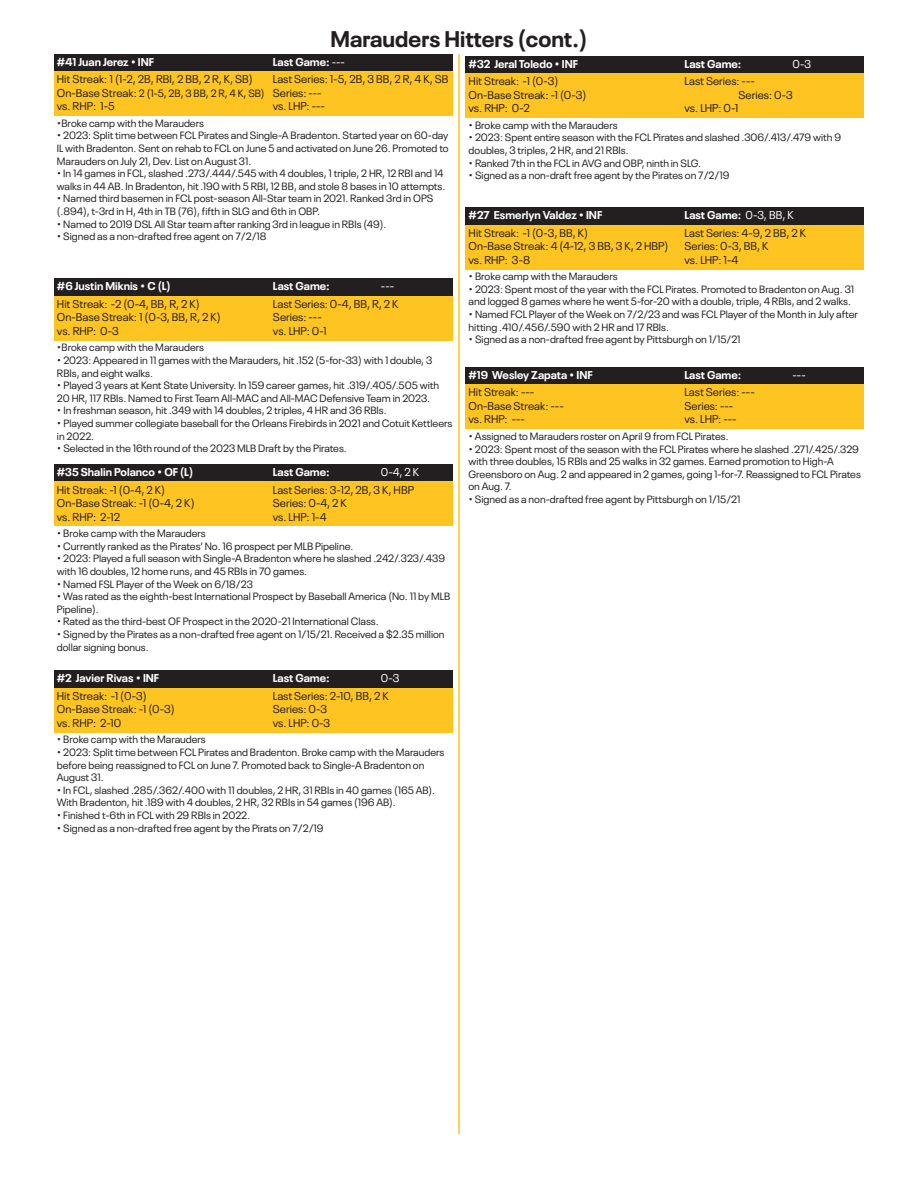
<style>
.page{position:relative;width:918px;height:1188px;background:#fff}
.page>*{position:absolute;margin:0;border:0;box-sizing:border-box;transform-origin:0 0}
.t1{font:700 22.5px "Neue Plak";color:#231f20}
.t2{font:11.25px "Neue Plak";color:#231f20}
.t3{font:700 11.25px "Neue Plak";color:#fff}
.t4{font:11.25px "Neue Plak";color:#fff}
.t5{font:10.5px/12.6px "Neue Plak";color:#231f20}
.s1{font-weight:400}
.s2{font-size:10.5px}
</style>
<div class="page">
<hr style="left:458px;top:54px;width:2px;height:1080px;background:#fec422">
<div style="left:54px;top:279px;width:398px;height:17px;background:#231f20"></div>
<div style="left:54px;top:296px;width:398px;height:44px;background:#fec422"></div>
<div style="left:54px;top:464px;width:398px;height:18px;background:#231f20"></div>
<div style="left:54px;top:482px;width:398px;height:44px;background:#fec422"></div>
<div style="left:54px;top:671px;width:398px;height:17px;background:#231f20"></div>
<div style="left:54px;top:688px;width:398px;height:44px;background:#fec422"></div>
<div style="left:466px;top:56px;width:398px;height:18px;background:#231f20"></div>
<div style="left:466px;top:74px;width:398px;height:44px;background:#fec422"></div>
<div style="left:466px;top:207px;width:398px;height:18px;background:#231f20"></div>
<div style="left:466px;top:225px;width:398px;height:44px;background:#fec422"></div>
<div style="left:54px;top:54px;width:398px;height:18px;background:#231f20"></div>
<div style="left:54px;top:72px;width:398px;height:44px;background:#fec422"></div>
<div style="left:466px;top:367px;width:398px;height:18px;background:#231f20"></div>
<div style="left:466px;top:385px;width:398px;height:44px;background:#fec422"></div>
<p class="t1" style="left:331px;top:21px;width:258px">Marauders Hitters (cont.)</p>
<p class="t3" style="left:57px;top:53px;width:99px">#41 Juan Jerez • INF</p>
<p class="t3" style="left:273px;top:53px;width:74px">Last Game: <span class="s1">---</span></p>
<p class="t2" style="left:57px;top:71px;width:197px">Hit Streak: 1 (1-2, 2B, RBI, 2 BB, 2 R, K, SB)</p>
<p class="t2" style="left:273px;top:71px;width:177px">Last Series: 1-5, 2B, 3 BB, 2 R, 4 K, SB</p>
<p class="t2" style="left:57px;top:84px;width:266px">On-Base Streak: <span class="s2">2 (1-5, 2B, 3 BB, 2 R, 4 K, SB)</span> Series: ---</p>
<p class="t2" style="left:57px;top:98px;width:59px">vs. RHP: 1-5</p>
<p class="t2" style="left:273px;top:98px;width:54px">vs. LHP: ---</p>
<p class="t5" style="left:57px;top:116px;width:149px">•Broke camp with the Marauders</p>
<p class="t5" style="left:57px;top:128px;width:393px;text-align:justify">• 2023: Split time between FCL Pirates and Single-A Bradenton. Started year on 60-day IL with Bradenton. Sent on rehab to FCL on June 5 and activated on June 26. Promoted to Marauders on July 21, Dev. List on August 31.</p>
<p class="t5" style="left:57px;top:166px;width:390px">• In 14 games in FCL, slashed .273/.444/.545 with 4 doubles, 1 triple, 2 HR, 12 RBI and 14 walks in 44 AB. In Bradenton, hit .190 with 5 RBI, 12 BB, and stole 8 bases in 10 attempts.</p>
<p class="t5" style="left:57px;top:191px;width:378px">• Named third basemen in FCL post-season All-Star team in 2021. Ranked 3rd in OPS (.894), t-3rd in H, 4th in TB (76), fifth in SLG and 6th in OBP.</p>
<p class="t5" style="left:57px;top:217px;width:331px">• Named to 2019 DSL All Star team after ranking 3rd in league in RBIs (49).</p>
<p class="t5" style="left:57px;top:229px;width:211px">• Signed as a non-drafted free agent on 7/2/18</p>
<p class="t3" style="left:57px;top:277px;width:115px">#6 Justin Miknis • C (L)</p>
<p class="t3" style="left:273px;top:277px;width:58px">Last Game:</p>
<p class="t4" style="left:381px;top:278px;width:15px">---</p>
<p class="t2" style="left:57px;top:295px;width:144px">Hit Streak: -2 (0-4, BB, R, 2 K)</p>
<p class="t2" style="left:273px;top:295px;width:127px">Last Series: 0-4, BB, R, 2 K</p>
<p class="t2" style="left:57px;top:309px;width:165px">On-Base Streak: 1 (0-3, BB, R, 2 K)</p>
<p class="t2" style="left:273px;top:309px;width:50px">Series: ---</p>
<p class="t2" style="left:57px;top:322px;width:63px">vs. RHP: 0-3</p>
<p class="t2" style="left:273px;top:322px;width:55px">vs. LHP: 0-1</p>
<p class="t5" style="left:57px;top:340px;width:149px">•Broke camp with the Marauders</p>
<p class="t5" style="left:57px;top:353px;width:377px">• 2023: Appeared in 11 games with the Marauders, hit .152 (5-for-33) with 1 double, 3<br>RBIs, and eight walks.</p>
<p class="t5" style="left:57px;top:378px;width:384px">• Played 3 years at Kent State University. In 159 career games, hit .319/.405/.505 with<br>20 HR, 117 RBIs. Named to First Team All-MAC and All-MAC Defensive Team in 2023.</p>
<p class="t5" style="left:57px;top:403px;width:331px">• In freshman season, hit .349 with 14 doubles, 2 triples, 4 HR and 36 RBIs.</p>
<p class="t5" style="left:57px;top:416px;width:397px">• Played summer collegiate baseball for the Orleans Firebirds in 2021 and Cotuit Kettleers in 2022.</p>
<p class="t5" style="left:57px;top:441px;width:291px">• Selected in the 16th round of the 2023 MLB Draft by the Pirates.</p>
<p class="t3" style="left:57px;top:463px;width:138px">#35 Shalin Polanco • OF (L)</p>
<p class="t3" style="left:273px;top:463px;width:58px">Last Game:</p>
<p class="t4" style="left:381px;top:464px;width:40px">0-4, 2 K</p>
<p class="t2" style="left:57px;top:481px;width:110px">Hit Streak: -1 (0-4, 2 K)</p>
<p class="t2" style="left:273px;top:481px;width:143px">Last Series: 3-12, 2B, 3 K, HBP</p>
<p class="t2" style="left:57px;top:495px;width:139px">On-Base Streak: -1 (0-4, 2 K)</p>
<p class="t2" style="left:273px;top:495px;width:76px">Series: 0-4, 2 K</p>
<p class="t2" style="left:57px;top:508px;width:65px">vs. RHP: 2-12</p>
<p class="t2" style="left:273px;top:508px;width:55px">vs. LHP: 1-4</p>
<p class="t5" style="left:57px;top:526px;width:150px">• Broke camp with the Marauders</p>
<p class="t5" style="left:57px;top:539px;width:298px">• Currently ranked as the Pirates’ No. 16 prospect per MLB Pipeline.</p>
<p class="t5" style="left:57px;top:551px;width:390px">• 2023: Played a full season with Single-A Bradenton where he slashed .242/.323/.439 with 16 doubles, 12 home runs, and 45 RBIs in 70 games.</p>
<p class="t5" style="left:57px;top:577px;width:198px">• Named FSL Player of the Week on 6/18/23</p>
<p class="t5" style="left:57px;top:589px;width:395px">• Was rated as the eighth-best International Prospect by Baseball America (No. 11 by MLB<br>Pipeline).</p>
<p class="t5" style="left:57px;top:614px;width:323px">• Rated as the third-best OF Prospect in the 2020-21 International Class.</p>
<p class="t5" style="left:57px;top:627px;width:389px">• Signed by the Pirates as a non-drafted free agent on 1/15/21. Received a $2.35 million dollar signing bonus.</p>
<p class="t3" style="left:57px;top:669px;width:104px">#2 Javier Rivas • INF</p>
<p class="t3" style="left:273px;top:669px;width:58px">Last Game:</p>
<p class="t4" style="left:381px;top:670px;width:20px">0-3</p>
<p class="t2" style="left:57px;top:687px;width:91px">Hit Streak: -1 (0-3)</p>
<p class="t2" style="left:273px;top:687px;width:117px">Last Series: 2-10, BB, 2 K</p>
<p class="t2" style="left:57px;top:701px;width:119px">On-Base Streak: -1 (0-3)</p>
<p class="t2" style="left:273px;top:701px;width:56px">Series: 0-3</p>
<p class="t2" style="left:57px;top:714px;width:66px">vs. RHP: 2-10</p>
<p class="t2" style="left:273px;top:714px;width:59px">vs. LHP: 0-3</p>
<p class="t5" style="left:57px;top:732px;width:150px">• Broke camp with the Marauders</p>
<p class="t5" style="left:57px;top:745px;width:389px">• 2023: Split time between FCL Pirates and Bradenton. Broke camp with the Marauders before being reassigned to FCL on June 7. Promoted back to Single-A Bradenton on<br>August 31.</p>
<p class="t5" style="left:57px;top:783px;width:380px">• In FCL, slashed .285/.362/.400 with 11 doubles, 2 HR, 31 RBIs in 40 games (165 AB).<br>With Bradenton, hit .189 with 4 doubles, 2 HR, 32 RBIs in 54 games (196 AB).</p>
<p class="t5" style="left:57px;top:808px;width:195px">• Finished t-6th in FCL with 29 RBIs in 2022.</p>
<p class="t5" style="left:57px;top:821px;width:268px">• Signed as a non-drafted free agent by the Pirats on 7/2/19</p>
<p class="t3" style="left:469px;top:55px;width:111px">#32 Jeral Toledo • INF</p>
<p class="t3" style="left:685px;top:55px;width:58px">Last Game:</p>
<p class="t4" style="left:793px;top:55px;width:20px">0-3</p>
<p class="t2" style="left:469px;top:73px;width:91px">Hit Streak: -1 (0-3)</p>
<p class="t2" style="left:685px;top:73px;width:72px">Last Series: ---</p>
<p class="t2" style="left:469px;top:86px;width:119px">On-Base Streak: -1 (0-3)</p>
<p class="t2" style="left:739px;top:86px;width:56px">Series: 0-3</p>
<p class="t2" style="left:469px;top:100px;width:63px">vs. RHP: 0-2</p>
<p class="t2" style="left:685px;top:100px;width:55px">vs. LHP: 0-1</p>
<p class="t5" style="left:469px;top:118px;width:150px">• Broke camp with the Marauders</p>
<p class="t5" style="left:469px;top:130px;width:374px">• 2023: Spent entire season with the FCL Pirates and slashed .306/.413/.479 with 9 doubles, 3 triples, 2 HR, and 21 RBIs.</p>
<p class="t5" style="left:469px;top:155px;width:234px">• Ranked 7th in the FCL in AVG and OBP, ninth in SLG.</p>
<p class="t5" style="left:469px;top:168px;width:262px">• Signed as a non-draft free agent by the Pirates on 7/2/19</p>
<p class="t3" style="left:469px;top:206px;width:135px">#27 Esmerlyn Valdez • INF</p>
<p class="t3" style="left:685px;top:206px;width:111px">Last Game: <span class="s1">0-3, BB, K</span></p>
<p class="t2" style="left:469px;top:224px;width:121px">Hit Streak: -1 (0-3, BB, K)</p>
<p class="t2" style="left:685px;top:224px;width:123px">Last Series: 4-9, 2 BB, 2 K</p>
<p class="t2" style="left:469px;top:238px;width:201px">On-Base Streak: 4 (4-12, 3 BB, 3 K, 2 HBP)</p>
<p class="t2" style="left:685px;top:238px;width:85px">Series: 0-3, BB, K</p>
<p class="t2" style="left:469px;top:251px;width:63px">vs. RHP: 3-8</p>
<p class="t2" style="left:685px;top:251px;width:55px">vs. LHP: 1-4</p>
<p class="t5" style="left:469px;top:269px;width:150px">• Broke camp with the Marauders</p>
<p class="t5" style="left:469px;top:282px;width:387px">• 2023: Spent most of the year with the FCL Pirates. Promoted to Bradenton on Aug. 31 and logged 8 games where he went 5-for-20 with a double, triple, 4 RBIs, and 2 walks.</p>
<p class="t5" style="left:469px;top:307px;width:391px">• Named FCL Player of the Week on 7/2/23 and was FCL Player of the Month in July after hitting .410/.456/.590 with 2 HR and 17 RBIs.</p>
<p class="t5" style="left:469px;top:332px;width:274px">• Signed as a non-drafted free agent by Pittsburgh on 1/15/21</p>
<p class="t3" style="left:469px;top:366px;width:126px">#19 Wesley Zapata • INF</p>
<p class="t3" style="left:685px;top:366px;width:58px">Last Game:</p>
<p class="t4" style="left:793px;top:366px;width:15px">---</p>
<p class="t2" style="left:469px;top:384px;width:67px">Hit Streak: ---</p>
<p class="t2" style="left:685px;top:384px;width:72px">Last Series: ---</p>
<p class="t2" style="left:469px;top:397px;width:97px">On-Base Streak: ---</p>
<p class="t2" style="left:685px;top:397px;width:50px">Series: ---</p>
<p class="t2" style="left:469px;top:411px;width:58px">vs. RHP: ---</p>
<p class="t2" style="left:685px;top:411px;width:54px">vs. LHP: ---</p>
<p class="t5" style="left:469px;top:429px;width:262px">• Assigned to Marauders roster on April 9 from FCL Pirates.</p>
<p class="t5" style="left:469px;top:442px;width:394px">• 2023: Spent most of the season with the FCL Pirates where he slashed .271/.425/.329 with three doubles, 15 RBIs and 25 walks in 32 games. Earned promotion to High-A Greensboro on Aug. 2 and appeared in 2 games, going 1-for-7. Reassigned to FCL Pirates on Aug. 7.</p>
<p class="t5" style="left:469px;top:492px;width:274px">• Signed as a non-drafted free agent by Pittsburgh on 1/15/21</p>
</div>
